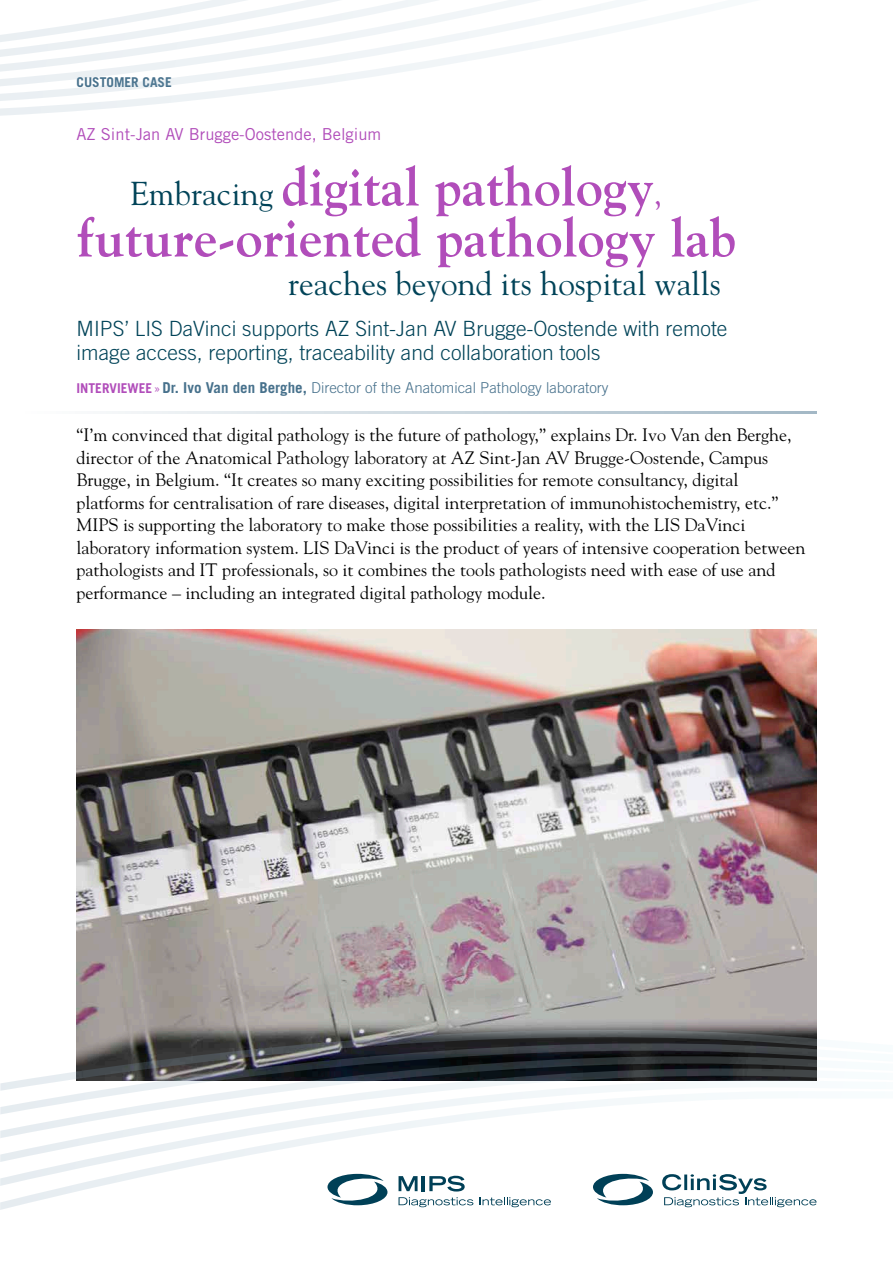
<style>
.page{position:relative;width:893px;height:1263px;background:#fff}
.page>*{position:absolute;margin:0;border:0;box-sizing:border-box;transform-origin:0 0}
.t1{font:700 54px/51px "Goudy";color:#b14dba;text-align:center}
.t2{font:33px "Goudy";color:#004358}
.t3{font:300 21px/24px "Trade Gothic";color:#004358}
.t4{font:18px/22.5px "Goudy";color:#000}
.t5{font:16.5px "Trade Gothic";color:#b14dba}
.t6{font:300 15px "Trade Gothic";color:#47718c}
.t7{font:700 13.5px "Trade Gothic";color:#47718c}
.s1{font-weight:400;font-size:33px;color:#004358}
.s2{font-weight:400;font-size:33px}
.s3{font-weight:700;font-size:13.5px;color:#b14dba}
.s4{font-size:13.5px;color:#b14dba}
.s5{font-weight:700}
</style>
<div class="page">
<img style="left:77px;top:629px;width:739px;height:389px">
<svg style="left:0;top:0;width:648px;height:116px"></svg>
<svg style="left:1px;top:1018px;width:816px;height:192px"></svg>
<hr style="left:21px;top:411px;width:795px;height:2px;background:#47718c">
<svg style="left:0;top:1083px;width:1px;height:127px"></svg>
<p class="t7" style="left:77px;top:74px;width:97px">CUSTOMER CASE</p>
<p class="t5" style="left:77px;top:125px;width:306px">AZ Sint-Jan AV Brugge-Oostende, Belgium</p>
<h1 class="t1" style="left:77px;top:161px;width:661px"><span class="s1">Embracing</span> digital pathology<span class="s2">, </span>future-oriented pathology lab</h1>
<h2 class="t2" style="left:288px;top:263px;width:434px">reaches beyond its hospital walls</h2>
<p class="t3" style="left:77px;top:317px;width:652px">MIPS’ LIS DaVinci supports AZ Sint-Jan AV Brugge-Oostende with remote image access, reporting, traceability and collaboration tools</p>
<p class="t6" style="left:77px;top:378px;width:534px"><span class="s3">INTERVIEWEE</span><span class="s4">»</span><span class="s5">Dr. Ivo Van den Berghe,</span> Director of the Anatomical Pathology laboratory</p>
<p class="t4" style="left:77px;top:423px;width:731px">“I’m convinced that digital pathology is the future of pathology,” explains Dr. Ivo Van den Berghe, director of the Anatomical Pathology laboratory at AZ Sint-Jan AV Brugge-Oostende, Campus Brugge, in Belgium. “It creates so many exciting possibilities for remote consultancy, digital platforms for centralisation of rare diseases, digital interpretation of immunohistochemistry, etc.” MIPS is supporting the laboratory to make those possibilities a reality, with the LIS DaVinci laboratory information system. LIS DaVinci is the product of years of intensive cooperation between pathologists and IT professionals, so it combines the tools pathologists need with ease of use and performance – including an integrated digital pathology module.</p>
</div>
